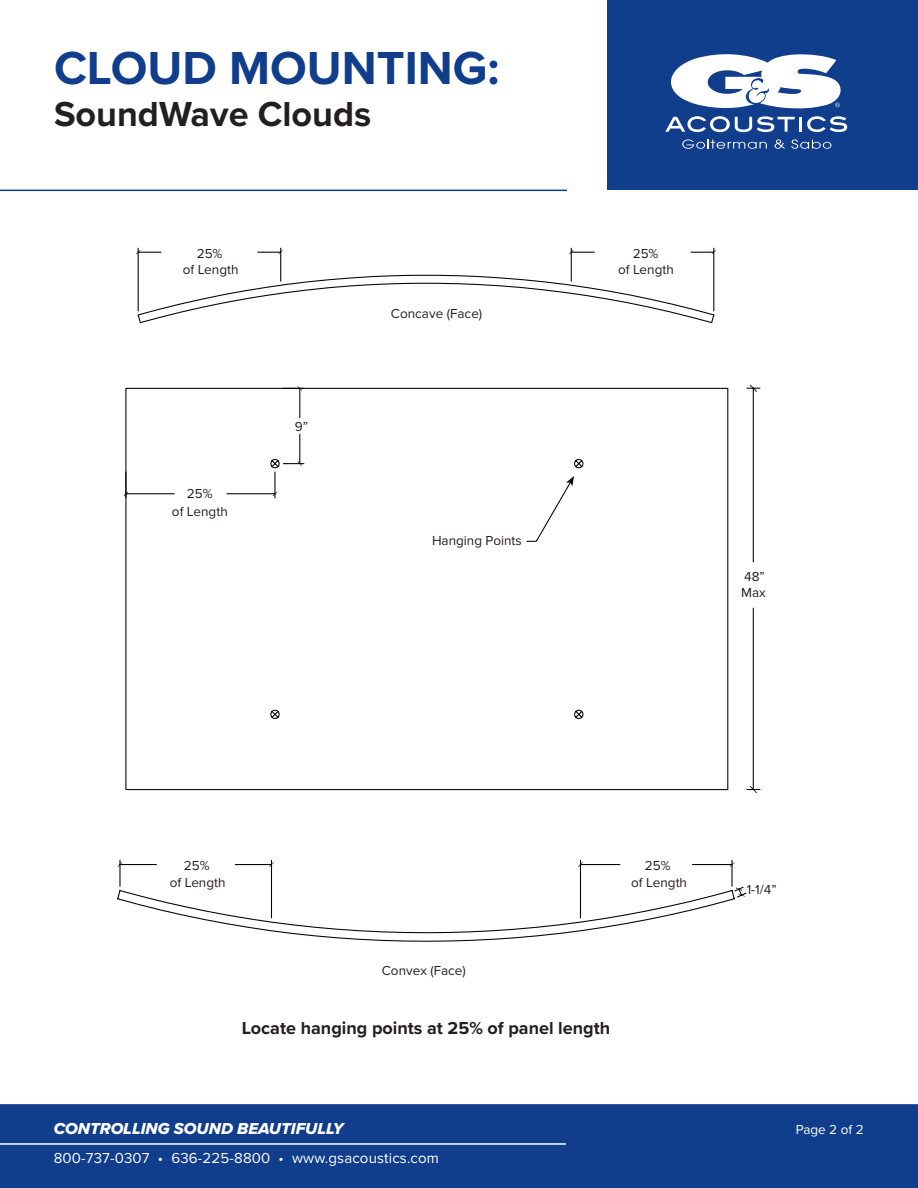
<style>
.page{position:relative;width:918px;height:1188px;background:#fff}
.page>*{position:absolute;margin:0;border:0;box-sizing:border-box;transform-origin:0 0}
.t1{font:700 48px "Proxima Nova";color:#103d8c}
.t2{font:700 36px "Proxima Nova";color:#231f20}
.t3{font:700 18px "Proxima Nova";color:#231f20}
.t4{font:16.5px "Proxima Nova Extrabld It";color:#fff}
.t5{font:15px "Proxima Nova";letter-spacing:.01em;color:#fff}
.t6{font:13.5px/16px "Proxima Nova";color:#231f20}
.t7{font:13.5px "Proxima Nova";color:#fff}
</style>
<div class="page">
<div style="left:0;top:1104px;width:918px;height:84px;background:#103d8c"></div>
<div style="left:607px;top:0;width:311px;height:190px;background:#103d8c"></div>
<svg style="left:682px;top:139px;width:85px;height:10px"></svg>
<svg style="left:775px;top:139px;width:10px;height:10px"></svg>
<svg style="left:791px;top:139px;width:40px;height:10px"></svg>
<svg style="left:665px;top:116px;width:130px;height:16px"></svg>
<hr style="left:799px;top:117px;width:3px;height:15px;background:#fff">
<svg style="left:807px;top:116px;width:40px;height:16px"></svg>
<svg style="left:671px;top:54px;width:170px;height:55px"></svg>
<hr style="left:0;top:1143px;width:566px;height:2px;background:#fff">
<hr style="left:0;top:190px;width:567px;height:1px;background:#103d8c">
<svg style="left:117px;top:859px;width:618px;height:83px"></svg>
<svg style="left:118px;top:862px;width:4px;height:5px"></svg>
<svg style="left:269px;top:862px;width:5px;height:5px"></svg>
<hr style="left:692px;top:864px;width:40px;height:1px;background:#040503">
<hr style="left:580px;top:864px;width:40px;height:1px;background:#040503">
<hr style="left:731px;top:860px;width:2px;height:26px;background:#040503">
<hr style="left:580px;top:860px;width:1px;height:58px;background:#040503">
<svg style="left:578px;top:862px;width:5px;height:5px"></svg>
<svg style="left:730px;top:862px;width:4px;height:5px"></svg>
<svg style="left:125px;top:387px;width:604px;height:404px"></svg>
<svg style="left:297px;top:461px;width:5px;height:5px"></svg>
<svg style="left:297px;top:386px;width:5px;height:5px"></svg>
<hr style="left:126px;top:493px;width:48px;height:1px;background:#040503">
<hr style="left:227px;top:493px;width:48px;height:1px;background:#040503">
<hr style="left:274px;top:472px;width:2px;height:26px;background:#040503">
<svg style="left:273px;top:492px;width:4px;height:4px"></svg>
<svg style="left:124px;top:472px;width:4px;height:26px"></svg>
<svg style="left:526px;top:476px;width:48px;height:66px"></svg>
<svg style="left:137px;top:247px;width:578px;height:77px"></svg>
<svg style="left:136px;top:250px;width:4px;height:4px"></svg>
<svg style="left:279px;top:250px;width:4px;height:4px"></svg>
<hr style="left:713px;top:248px;width:1px;height:63px;background:#040503">
<hr style="left:571px;top:248px;width:1px;height:33px;background:#040503">
<svg style="left:569px;top:250px;width:25px;height:4px"></svg>
<svg style="left:691px;top:250px;width:25px;height:4px"></svg>
<hr style="left:753px;top:388px;width:1px;height:174px;background:#040503">
<svg style="left:747px;top:385px;width:13px;height:7px"></svg>
<hr style="left:753px;top:608px;width:1px;height:182px;background:#040503">
<svg style="left:747px;top:786px;width:13px;height:7px"></svg>
<svg style="left:733px;top:886px;width:14px;height:12px"></svg>
<h1 class="t1" style="left:54px;top:32px;width:447px">CLOUD MOUNTING:</h1>
<h2 class="t2" style="left:54px;top:87px;width:319px">SoundWave Clouds</h2>
<p class="t6" style="left:197px;top:246px;width:27px">25%</p>
<p class="t6" style="left:633px;top:246px;width:27px">25%</p>
<p class="t6" style="left:183px;top:262px;width:57px">of Length</p>
<p class="t6" style="left:618px;top:262px;width:57px">of Length</p>
<p class="t6" style="left:187px;top:486px;width:27px">25%</p>
<p class="t6" style="left:172px;top:504px;width:57px">of Length</p>
<p class="t6" style="left:295px;top:419px;width:15px">9”</p>
<p class="t6" style="left:391px;top:305px;width:93px">Concave (Face)</p>
<p class="t6" style="left:432px;top:533px;width:91px">Hanging Points</p>
<p class="t6" style="left:741px;top:569px;width:26px">48”<br>Max</p>
<p class="t6" style="left:184px;top:858px;width:27px">25%</p>
<p class="t6" style="left:645px;top:858px;width:27px">25%</p>
<p class="t6" style="left:170px;top:874px;width:57px">of Length</p>
<p class="t6" style="left:631px;top:874px;width:57px">of Length</p>
<p class="t6" style="left:382px;top:963px;width:86px">Convex (Face)</p>
<h3 class="t3" style="left:242px;top:1015px;width:370px">Locate hanging points at 25% of panel length</h3>
<p class="t6" style="left:747px;top:881px;width:31px">1-1/4”</p>
<p class="t4" style="left:54px;top:1116px;width:291px">CONTROLLING SOUND BEAUTIFULLY</p>
<p class="t7" style="left:796px;top:1121px;width:69px">Page 2 of 2</p>
<p class="t5" style="left:54px;top:1150px;width:387px">800-737-0307 • 636-225-8800 • www.gsacoustics.com</p>
</div>
